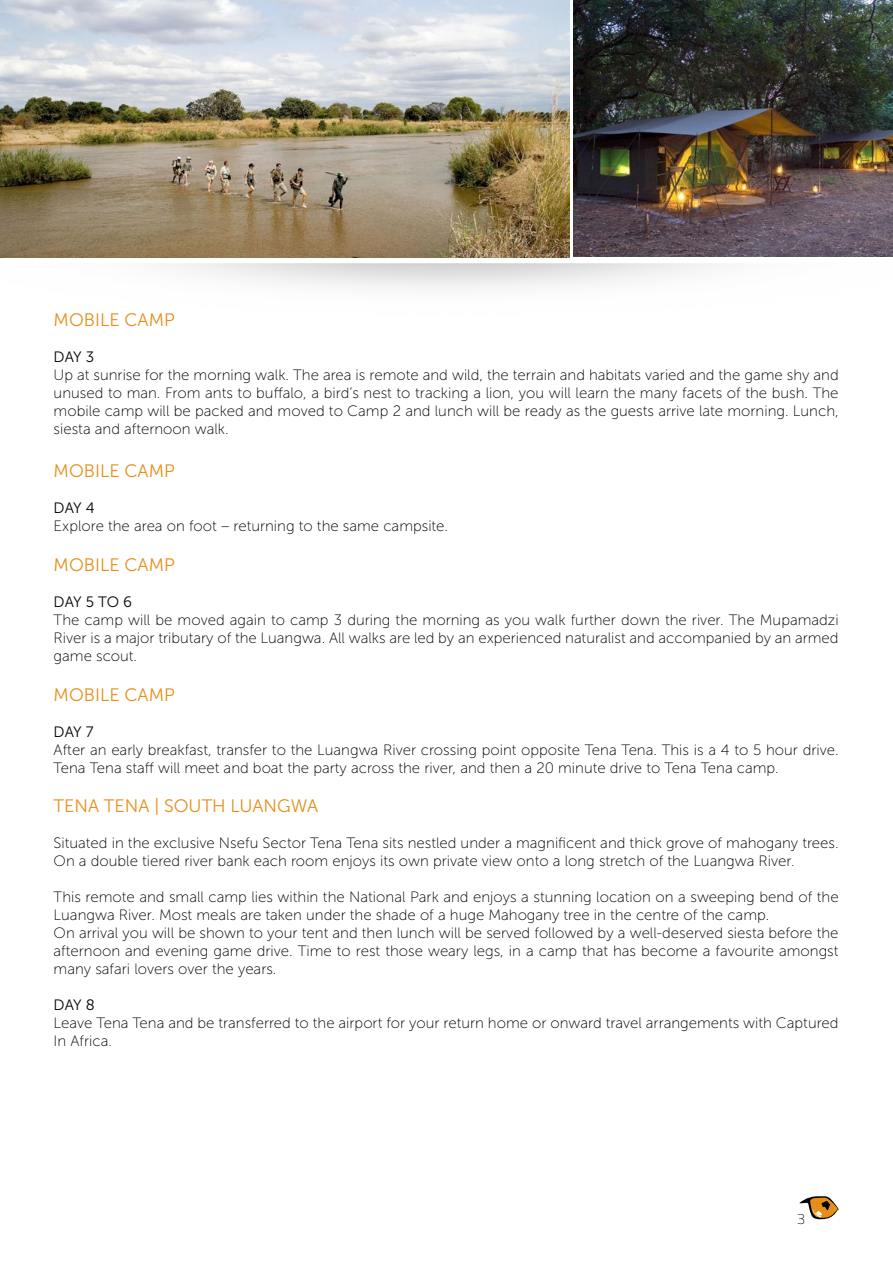
<style>
.page{position:relative;width:893px;height:1263px;background:#fff}
.page>*{position:absolute;margin:0;border:0;box-sizing:border-box;transform-origin:0 0}
.t1{font:18px "Museo Sans 300";color:#e58e1a}
.t2{font:15px/18px "Museo Sans 100";color:#000}
.t3{font:15px "Museo Sans 300";letter-spacing:-.015em;color:#000}
.t4{font:15px "Titillium Maps 26 L 1 wt";color:#000}
</style>
<div class="page">
<img style="left:166px;top:252px;width:553px;height:36px">
<img style="left:0;top:0;width:569px;height:258px">
<img style="left:573px;top:0;width:320px;height:257px">
<svg style="left:799px;top:1196px;width:40px;height:24px"></svg>
<p class="t1" style="left:54px;top:310px;width:123px">MOBI LE CAMP</p>
<p class="t3" style="left:54px;top:349px;width:42px">DAY 3</p>
<p class="t2" style="left:54px;top:366px;width:787px;text-align:justify">Up at sunrise for the morning walk. The area is remote and wild, the terrain and habitats varied and the game shy and unused to man. From ants to buffalo, a bird’s nest to tracking a lion, you will learn the many facets of the bush. The mobile camp will be packed and moved to Camp 2 and lunch will be ready as the guests arrive late morning. Lunch, siesta and afternoon walk.</p>
<p class="t1" style="left:54px;top:461px;width:123px">MOBI LE CAMP</p>
<p class="t3" style="left:54px;top:500px;width:43px">DAY 4</p>
<p class="t2" style="left:54px;top:517px;width:396px">Explore the area on foot – returning to the same campsite.</p>
<p class="t1" style="left:54px;top:555px;width:123px">MOBI LE CAMP</p>
<p class="t3" style="left:54px;top:594px;width:80px">DAY 5 TO 6</p>
<p class="t2" style="left:54px;top:611px;width:786px;text-align:justify">The camp will be moved again to camp 3 during the morning as you walk further down the river. The Mupamadzi River is a major tributary of the Luangwa. All walks are led by an experienced naturalist and accompanied by an armed game scout.</p>
<p class="t1" style="left:54px;top:685px;width:123px">MOBI LE CAMP</p>
<p class="t3" style="left:54px;top:723px;width:42px">DAY 7</p>
<p class="t2" style="left:54px;top:740px;width:786px">After an early breakfast, transfer to the Luangwa River crossing point opposite Tena Tena. This is a 4 to 5 hour drive.<br>Tena Tena staff will meet and boat the party across the river, and then a 20 minute drive to Tena Tena camp.</p>
<p class="t1" style="left:54px;top:796px;width:266px">TENA TENA | SO UTH LUANGWA</p>
<p class="t2" style="left:54px;top:834px;width:786px">Situated in the exclusive Nsefu Sector Tena Tena sits nestled under a magnificent and thick grove of mahogany trees.<br>On a double tiered river bank each room enjoys its own private view onto a long stretch of the Luangwa River.</p>
<p class="t2" style="left:54px;top:888px;width:786px">This remote and small camp lies within the National Park and enjoys a stunning location on a sweeping bend of the Luangwa River. Most meals are taken under the shade of a huge Mahogany tree in the centre of the camp.<br>On arrival you will be shown to your tent and then lunch will be served followed by a well-deserved siesta before the afternoon and evening game drive. Time to rest those weary legs, in a camp that has become a favourite amongst many safari lovers over the years.</p>
<p class="t3" style="left:54px;top:997px;width:43px">DAY 8</p>
<p class="t2" style="left:54px;top:1014px;width:786px">Leave Tena Tena and be transferred to the airport for your return home or onward travel arrangements with Captured<br>In Africa.</p>
<p class="t4" style="left:797px;top:1208px;width:9px">3</p>
</div>
